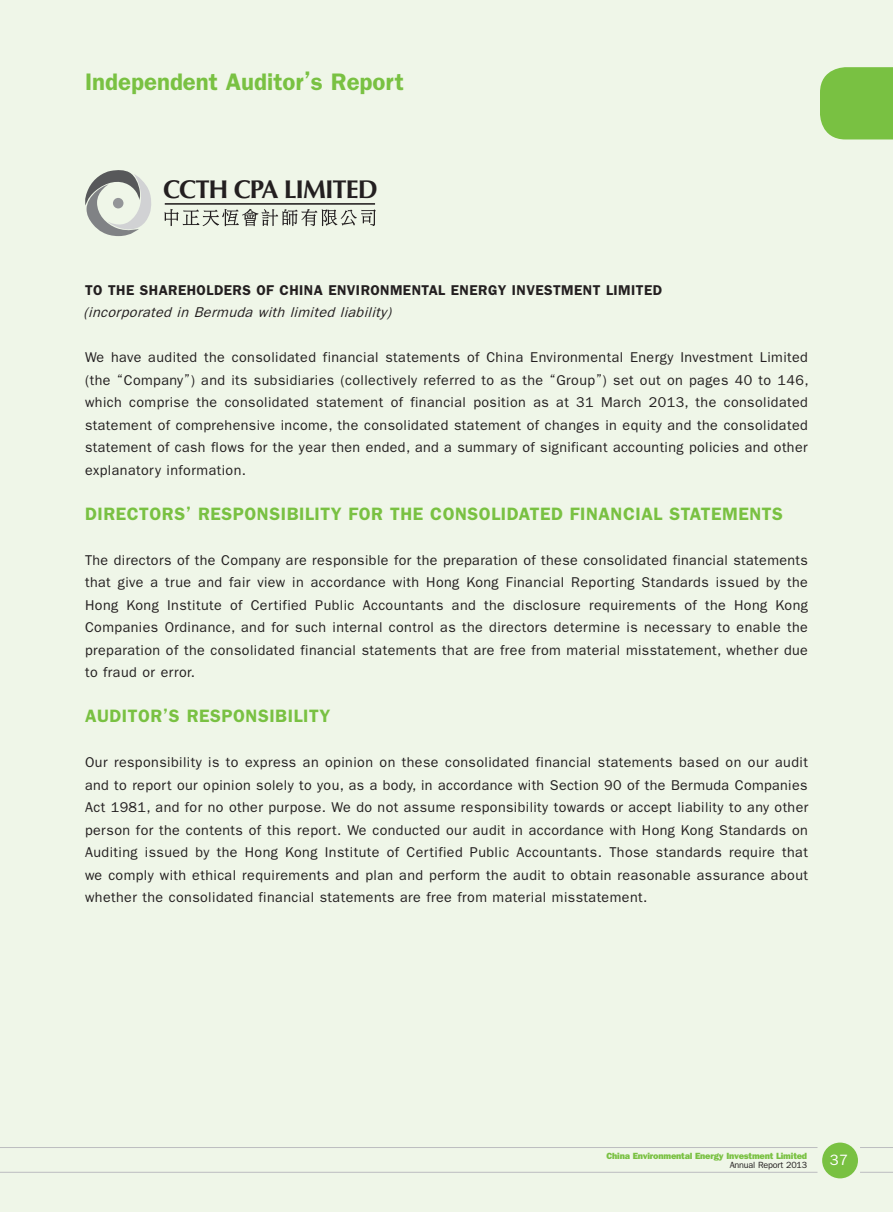
<style>
.page{position:relative;width:893px;height:1212px;background:#eff6e8}
.page>*{position:absolute;margin:0;border:0;box-sizing:border-box;transform-origin:0 0}
.t1{font:700 25.8px "Optima LT Std";letter-spacing:-.04em;color:#231f20}
.t2{font:600 24px "ITC Franklin Gothic Std";color:#79c142}
.Heading_1{font:600 18px "ITC Franklin Gothic Std";letter-spacing:.03em;color:#79c142}
.t3{font:15px "ITC Franklin Gothic Std";color:#fff}
.Body_Text{font:14.25px/22.5px "ITC Franklin Gothic Std";letter-spacing:.03em;color:#231f20;text-align:justify}
.Body_Text-2{font:600 14.25px "ITC Franklin Gothic Std";letter-spacing:.03em;color:#231f20}
.Body_Text-3{font:italic 14.25px "ITC Franklin Gothic Std";color:#231f20}
.t4{font:9px "ITC Franklin Gothic Std Hvy";letter-spacing:-.02em;color:#79c142}
.t5{font:9px "ITC Franklin Gothic Std";letter-spacing:-.02em;color:#231f20}
</style>
<div class="page">
<div style="left:822px;top:1142px;width:36px;height:36px;background:#79c142;border-radius:50%"></div>
<hr style="left:860px;top:1147px;width:33px;height:1px;background:#bcbdc0">
<hr style="left:860px;top:1172px;width:33px;height:1px;background:#bcbdc0">
<hr style="left:0;top:1147px;width:817px;height:1px;background:#bcbdc0">
<hr style="left:0;top:1172px;width:817px;height:1px;background:#bcbdc0">
<div style="left:820px;top:67px;width:73px;height:72px;background:#79c142"></div>
<svg style="left:164px;top:209px;width:212px;height:17px"></svg>
<hr style="left:165px;top:203px;width:210px;height:2px;background:#231f20">
<svg style="left:85px;top:170px;width:66px;height:66px"></svg>
<p class="t2" style="left:85px;top:67px;width:320px">Independent Auditor’s Report</p>
<p class="t1" style="left:163px;top:174px;width:216px">CCTH CPA LIMITED</p>
<p class="Body_Text-2" style="left:85px;top:281px;width:579px">TO THE SHAREHOLDERS OF CHINA ENVIRONMENTAL ENERGY INVESTMENT LIMITED</p>
<p class="Body_Text-3" style="left:84px;top:304px;width:313px">(incorporated in Bermuda with limited liability)</p>
<p class="Body_Text" style="left:85px;top:346px;width:725px">We have audited the consolidated financial statements of China Environmental Energy Investment Limited (the “Company”) and its subsidiaries (collectively referred to as the “Group”) set out on pages 40 to 146, which comprise the consolidated statement of financial position as at 31 March 2013, the consolidated statement of comprehensive income, the consolidated statement of changes in equity and the consolidated statement of cash flows for the year then ended, and a summary of significant accounting policies and other explanatory information.</p>
<p class="Heading_1" style="left:85px;top:503px;width:699px">DIRECTORS’ RESPONSIBILITY FOR THE CONSOLIDATED FINANCIAL STATEMENTS</p>
<p class="Body_Text" style="left:85px;top:549px;width:724px">The directors of the Company are responsible for the preparation of these consolidated financial statements that give a true and fair view in accordance with Hong Kong Financial Reporting Standards issued by the Hong Kong Institute of Certified Public Accountants and the disclosure requirements of the Hong Kong Companies Ordinance, and for such internal control as the directors determine is necessary to enable the preparation of the consolidated financial statements that are free from material misstatement, whether due to fraud or error.</p>
<p class="Heading_1" style="left:85px;top:705px;width:247px">AUDITOR’S RESPONSIBILITY</p>
<p class="Body_Text" style="left:85px;top:751px;width:725px">Our responsibility is to express an opinion on these consolidated financial statements based on our audit and to report our opinion solely to you, as a body, in accordance with Section 90 of the Bermuda Companies Act 1981, and for no other purpose. We do not assume responsibility towards or accept liability to any other person for the contents of this report. We conducted our audit in accordance with Hong Kong Standards on Auditing issued by the Hong Kong Institute of Certified Public Accountants. Those standards require that we comply with ethical requirements and plan and perform the audit to obtain reasonable assurance about whether the consolidated financial statements are free from material misstatement.</p>
<p class="t4" style="left:606px;top:1150px;width:202px">China Environmental Energy Investment Limited</p>
<p class="t5" style="left:730px;top:1159px;width:79px">Annual Report 2013</p>
<p class="t3" style="left:830px;top:1151px;width:20px">37</p>
</div>
